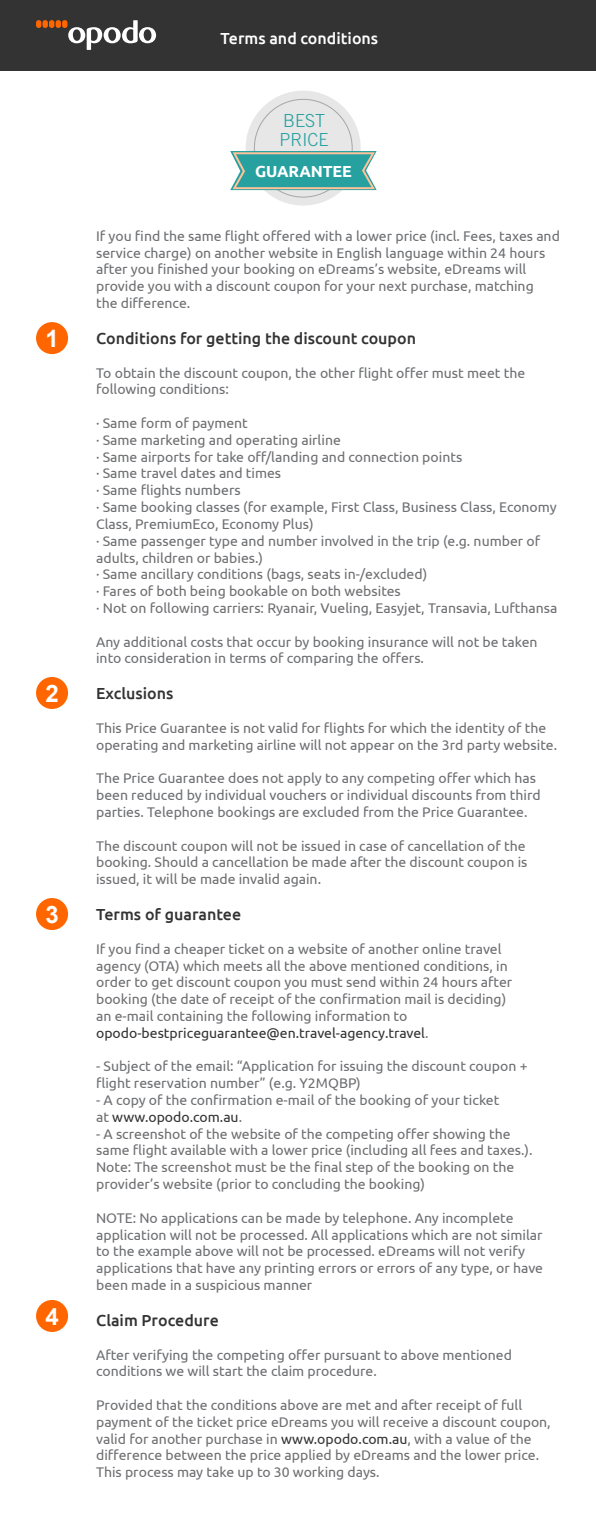
<style>
.page{position:relative;width:596px;height:1517px;background:#fff}
.page>*{position:absolute;margin:0;border:0;box-sizing:border-box;transform-origin:0 0}
.t1{font:700 24px "Arial";color:#fff}
.t2{font:300 18px/19px "Trade Gothic LT Std";color:#24a0a0}
.t3{font:500 16px "Ubuntu";color:#333}
.t4{font:500 16px "Ubuntu";color:#fff}
.t5{font:700 16px "Ubuntu";letter-spacing:-.01em;color:#fff}
.t6{font:14px/16.8px "Ubuntu";color:#6d6e71}
.s1{color:#333}
.s2{color:#707070}
</style>
<div class="page">
<div style="left:0;top:0;width:595px;height:70px;background:#333"></div>
<div style="left:36px;top:322px;width:32px;height:32px;background:#f60;border-radius:50%"></div>
<div style="left:36px;top:677px;width:32px;height:32px;background:#f60;border-radius:50%"></div>
<div style="left:36px;top:898px;width:32px;height:32px;background:#f60;border-radius:50%"></div>
<div style="left:36px;top:1300px;width:32px;height:32px;background:#f60;border-radius:50%"></div>
<div style="left:245px;top:91px;width:115px;height:114px;background:#e7e7e7;border-radius:50%"></div>
<svg style="left:230px;top:151px;width:146px;height:39px;background:#51aaa5"></svg>
<svg style="left:68px;top:20px;width:88px;height:30px"></svg>
<div style="left:36px;top:20px;width:5px;height:8px;background:#f60;border-radius:2px"></div>
<div style="left:42px;top:20px;width:6px;height:8px;background:#f60;border-radius:2px"></div>
<div style="left:49px;top:20px;width:5px;height:8px;background:#f60;border-radius:2px"></div>
<div style="left:56px;top:20px;width:5px;height:8px;background:#f60;border-radius:2px"></div>
<div style="left:62px;top:20px;width:5px;height:8px;background:#f60;border-radius:2px"></div>
<p class="t1" style="left:45px;top:323px;width:15px">1</p>
<p class="t1" style="left:45px;top:677px;width:15px">2</p>
<p class="t1" style="left:45px;top:898px;width:15px">3</p>
<p class="t1" style="left:45px;top:1300px;width:15px">4</p>
<p class="t4" style="left:220px;top:28px;width:159px">Terms and conditions</p>
<p class="t2" style="left:279px;top:111px;width:51px">BEST<br>PRICE</p>
<p class="t5" style="left:255px;top:161px;width:98px">GUARANTEE</p>
<p class="t6" style="left:96px;top:227px;width:465px">If you find the same flight offered with a lower price (incl. Fees, taxes and service charge) on another website in English language within 24 hours after you finished your booking on eDreams’s website, eDreams will provide you with a discount coupon for your next purchase, matching<br>the difference.</p>
<p class="t3" style="left:96px;top:328px;width:321px">Conditions for getting the discount coupon</p>
<p class="t6" style="left:96px;top:364px;width:430px">To obtain the discount coupon, the other flight offer must meet the following conditions:</p>
<p class="t6" style="left:96px;top:414px;width:153px">· Same form of payment</p>
<p class="t6" style="left:96px;top:431px;width:246px">· Same marketing and operating airline</p>
<p class="t6" style="left:96px;top:448px;width:367px">· Same airports for take off/landing and connection points</p>
<p class="t6" style="left:96px;top:465px;width:186px">· Same travel dates and times</p>
<p class="t6" style="left:96px;top:481px;width:146px">· Same flights numbers</p>
<p class="t6" style="left:96px;top:498px;width:462px">· Same booking classes (for example, First Class, Business Class, Economy<br>Class, PremiumEco, Economy Plus)</p>
<p class="t6" style="left:96px;top:532px;width:445px">· Same passenger type and number involved in the trip (e.g. number of adults, children or babies.)</p>
<p class="t6" style="left:96px;top:565px;width:332px">· Same ancillary conditions (bags, seats in-/excluded)</p>
<p class="t6" style="left:96px;top:582px;width:306px">· Fares of both being bookable on both websites</p>
<p class="t6" style="left:96px;top:599px;width:462px">· Not on following carriers: Ryanair, Vueling, Easyjet, Transavia, Lufthansa</p>
<p class="t6" style="left:96px;top:633px;width:443px">Any additional costs that occur by booking insurance will not be taken into consideration in terms of comparing the offers.</p>
<p class="t3" style="left:96px;top:683px;width:79px">Exclusions</p>
<p class="t6" style="left:96px;top:719px;width:462px">This Price Guarantee is not valid for flights for which the identity of the operating and marketing airline will not appear on the 3rd party website.</p>
<p class="t6" style="left:96px;top:769px;width:446px">The Price Guarantee does not apply to any competing offer which has been reduced by individual vouchers or individual discounts from third parties. Telephone bookings are excluded from the Price Guarantee.</p>
<p class="t6" style="left:96px;top:837px;width:432px">The discount coupon will not be issued in case of cancellation of the booking. Should a cancellation be made after the discount coupon is issued, it will be made invalid again.</p>
<p class="t3" style="left:96px;top:904px;width:146px">Terms of guarantee</p>
<p class="t6" style="left:96px;top:940px;width:417px">If you find a cheaper ticket on a website of another online travel agency (OTA) which meets all the above mentioned conditions, in order to get discount coupon you must send within 24 hours after booking (the date of receipt of the confirmation mail is deciding) an e-mail containing the following information to <span class="s1">opodo-bestpriceguarantee@en.travel-agency.travel</span><span class="s2">.</span></p>
<p class="t6" style="left:96px;top:1057px;width:432px">- Subject of the email: “Application for issuing the discount coupon + flight reservation number” (e.g. Y2MQBP)</p>
<p class="t6" style="left:96px;top:1091px;width:404px">- A copy of the confirmation e-mail of the booking of your ticket at <span class="s1">www.opodo.com.au</span><span class="s2">.</span></p>
<p class="t6" style="left:96px;top:1125px;width:437px">- A screenshot of the website of the competing offer showing the same flight available with a lower price (including all fees and taxes.).<br>Note: The screenshot must be the final step of the booking on the provider’s website (prior to concluding the booking)</p>
<p class="t6" style="left:96px;top:1209px;width:448px">NOTE: No applications can be made by telephone. Any incomplete application will not be processed. All applications which are not similar to the example above will not be processed. eDreams will not verify applications that have any printing errors or errors of any type, or have been made in a suspicious manner</p>
<p class="t3" style="left:96px;top:1310px;width:124px">Claim Procedure</p>
<p class="t6" style="left:96px;top:1345px;width:417px">After verifying the competing offer pursuant to above mentioned conditions we will start the claim procedure.</p>
<p class="t6" style="left:96px;top:1396px;width:456px">Provided that the conditions above are met and after receipt of full payment of the ticket price eDreams you will receive a discount coupon, valid for another purchase in <span class="s1">www.opodo.com.au</span>, with a value of the difference between the price applied by eDreams and the lower price.<br>This process may take up to 30 working days.</p>
</div>
